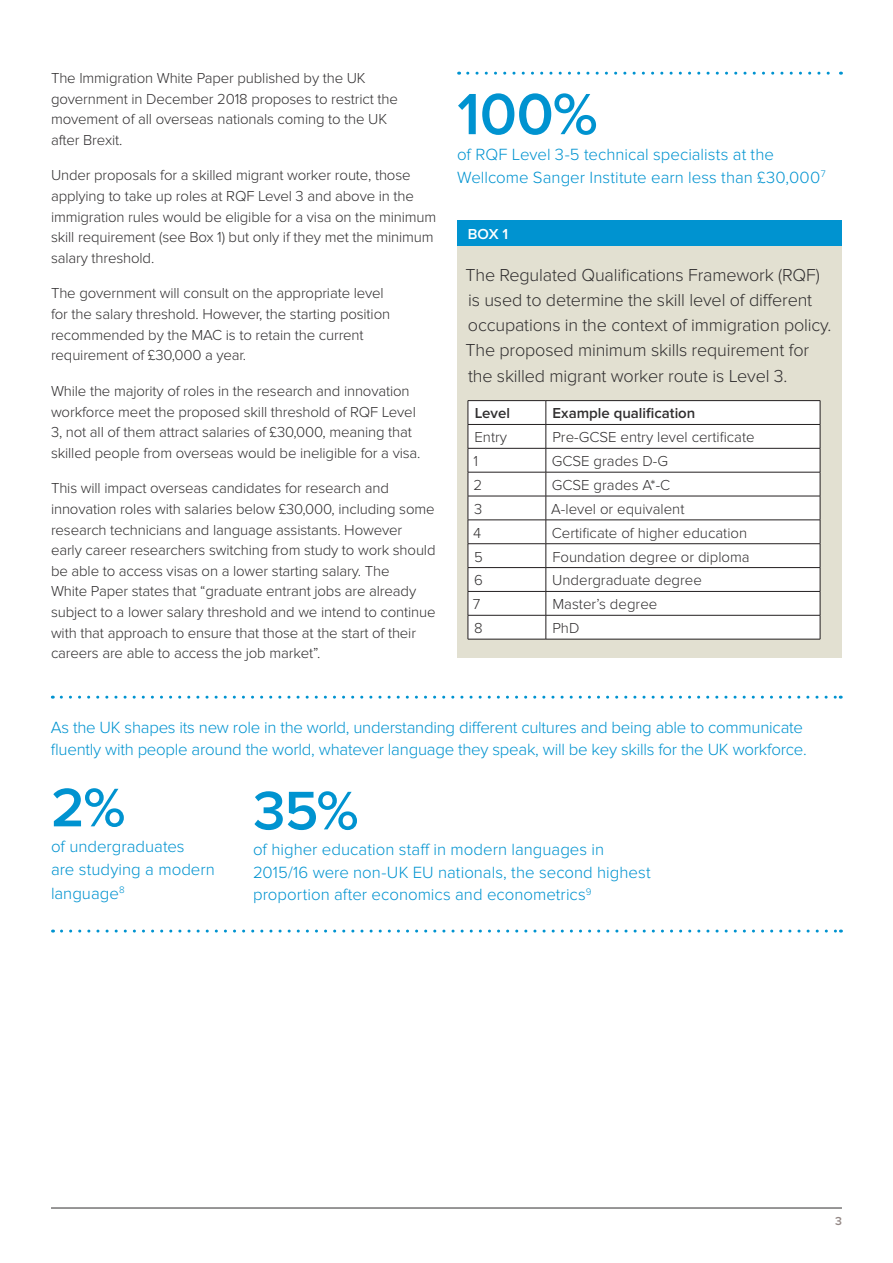
<style>
.page{position:relative;width:893px;height:1263px;background:#fff}
.page>*{position:absolute;margin:0;border:0;box-sizing:border-box;transform-origin:0 0}
.t1{font:600 60.3px "Proxima Nova";color:#0093d0}
.t2{font:600 56.25px "Proxima Nova";color:#0093d0}
.Intro_text{font:300 18px/25.2px "Proxima Nova";letter-spacing:-.01em;color:#312f30}
.Stat_4{font:300 16.8px/22.5px "Proxima Nova";color:#0093d0}
.Intro_text-2{font:300 16.8px/22.5px "Proxima Nova";letter-spacing:-.015em;color:#0093d0}
.Body_copy{font:300 15px/20.7px "Proxima Nova";letter-spacing:-.01em;color:#312f30}
.Body_copy_bullets{font:300 15px "Proxima Nova";color:#312f30}
.Body_copy_bullets-2{font:600 15px "Proxima Nova";color:#312f30}
.t3{font:600 15px "Proxima Nova";color:#fff}
.t4{font:600 12px "Proxima Nova";color:#938784}
</style>
<div class="page">
<div style="left:457px;top:245px;width:385px;height:413px;background:#e2e0d1"></div>
<div style="left:469px;top:401px;width:351px;height:238px;background:#fff"></div>
<hr style="left:468px;top:400px;width:78px;height:1px;background:#231f20">
<hr style="left:546px;top:400px;width:274px;height:1px;background:#231f20">
<hr style="left:468px;top:424px;width:78px;height:1px;background:#231f20">
<hr style="left:546px;top:424px;width:274px;height:1px;background:#231f20">
<hr style="left:468px;top:448px;width:78px;height:1px;background:#231f20">
<hr style="left:546px;top:448px;width:274px;height:1px;background:#231f20">
<hr style="left:468px;top:472px;width:78px;height:1px;background:#231f20">
<hr style="left:546px;top:472px;width:274px;height:1px;background:#231f20">
<hr style="left:468px;top:496px;width:78px;height:1px;background:#231f20">
<hr style="left:546px;top:496px;width:274px;height:1px;background:#231f20">
<hr style="left:468px;top:520px;width:78px;height:1px;background:#231f20">
<hr style="left:546px;top:520px;width:274px;height:1px;background:#231f20">
<hr style="left:468px;top:543px;width:78px;height:1px;background:#231f20">
<hr style="left:546px;top:543px;width:274px;height:1px;background:#231f20">
<hr style="left:468px;top:567px;width:78px;height:1px;background:#231f20">
<hr style="left:546px;top:567px;width:274px;height:1px;background:#231f20">
<hr style="left:468px;top:591px;width:78px;height:1px;background:#231f20">
<hr style="left:546px;top:591px;width:274px;height:1px;background:#231f20">
<hr style="left:468px;top:615px;width:78px;height:1px;background:#231f20">
<svg style="left:468px;top:401px;width:1px;height:238px"></svg>
<hr style="left:546px;top:615px;width:274px;height:1px;background:#231f20">
<svg style="left:546px;top:401px;width:1px;height:238px"></svg>
<svg style="left:820px;top:401px;width:1px;height:238px"></svg>
<hr style="left:468px;top:639px;width:78px;height:1px;background:#231f20">
<hr style="left:546px;top:639px;width:274px;height:1px;background:#231f20">
<hr style="left:51px;top:1208px;width:791px;height:1px;background:#312f30">
<div style="left:457px;top:220px;width:385px;height:25px;background:#0093d0"></div>
<svg style="left:61px;top:696px;width:780px;height:3px"></svg>
<svg style="left:468px;top:72px;width:373px;height:3px"></svg>
<svg style="left:61px;top:929px;width:780px;height:3px"></svg>
<p class="Body_copy" style="left:51px;top:68px;width:348px">The Immigration White Paper published by the UK government in December 2018 proposes to restrict the movement of all overseas nationals coming to the UK after Brexit.</p>
<p class="Body_copy" style="left:51px;top:165px;width:387px">Under proposals for a skilled migrant worker route, those applying to take up roles at RQF Level 3 and above in the immigration rules would be eligible for a visa on the minimum skill requirement (see Box 1) but only if they met the minimum salary threshold.</p>
<p class="Body_copy" style="left:51px;top:283px;width:341px">The government will consult on the appropriate level for the salary threshold. However, the starting position recommended by the MAC is to retain the current requirement of £30,000 a year.</p>
<p class="Body_copy" style="left:51px;top:381px;width:371px">While the majority of roles in the research and innovation workforce meet the proposed skill threshold of RQF Level 3, not all of them attract salaries of £30,000, meaning that skilled people from overseas would be ineligible for a visa.</p>
<p class="Body_copy" style="left:51px;top:478px;width:386px">This will impact overseas candidates for research and innovation roles with salaries below £30,000, including some research technicians and language assistants. However early career researchers switching from study to work should be able to access visas on a lower starting salary. The<br>White Paper states that “graduate entrant jobs are already subject to a lower salary threshold and we intend to continue with that approach to ensure that those at the start of their careers are able to access the job market”.</p>
<p class="t1" style="left:457px;top:79px;width:142px">100%</p>
<p class="Stat_4" style="left:457px;top:144px;width:370px">of RQF Level 3-5 technical specialists at the<br>Wellcome Sanger Institute earn less than £30,000<sup>7</sup></p>
<p class="t3" style="left:468px;top:225px;width:42px">BOX 1</p>
<p class="Intro_text" style="left:466px;top:262px;width:367px">The Regulated Qualifications Framework (RQF) is used to determine the skill level of different occupations in the context of immigration policy.<br>The proposed minimum skills requirement for the skilled migrant worker route is Level 3.</p>
<p class="Body_copy_bullets-2" style="left:475px;top:405px;width:37px">Level</p>
<p class="Body_copy_bullets-2" style="left:553px;top:405px;width:144px">Example qualification</p>
<p class="Body_copy_bullets" style="left:474px;top:429px;width:34px">Entry</p>
<p class="Body_copy_bullets" style="left:552px;top:429px;width:204px">Pre-GCSE entry level certificate</p>
<p class="Body_copy_bullets" style="left:474px;top:453px;width:6px">1</p>
<p class="Body_copy_bullets" style="left:552px;top:453px;width:118px">GCSE grades D-G</p>
<p class="Body_copy_bullets" style="left:473px;top:476px;width:10px">2</p>
<p class="Body_copy_bullets" style="left:552px;top:476px;width:120px">GCSE grades A*-C</p>
<p class="Body_copy_bullets" style="left:474px;top:500px;width:10px">3</p>
<p class="Body_copy_bullets" style="left:551px;top:500px;width:135px">A-level or equivalent</p>
<p class="Body_copy_bullets" style="left:473px;top:524px;width:10px">4</p>
<p class="Body_copy_bullets" style="left:552px;top:524px;width:197px">Certificate of higher education</p>
<p class="Body_copy_bullets" style="left:474px;top:548px;width:10px">5</p>
<p class="Body_copy_bullets" style="left:552px;top:548px;width:199px">Foundation degree or diploma</p>
<p class="Body_copy_bullets" style="left:474px;top:572px;width:10px">6</p>
<p class="Body_copy_bullets" style="left:552px;top:572px;width:151px">Undergraduate degree</p>
<p class="Body_copy_bullets" style="left:473px;top:596px;width:9px">7</p>
<p class="Body_copy_bullets" style="left:552px;top:596px;width:106px">Master’s degree</p>
<p class="Body_copy_bullets" style="left:474px;top:619px;width:10px">8</p>
<p class="Body_copy_bullets" style="left:552px;top:619px;width:29px">PhD</p>
<p class="Intro_text-2" style="left:51px;top:716px;width:757px">As the UK shapes its new role in the world, understanding different cultures and being able to communicate fluently with people around the world, whatever language they speak, will be key skills for the UK workforce.</p>
<p class="t2" style="left:51px;top:775px;width:76px">2%</p>
<p class="Stat_4" style="left:51px;top:836px;width:165px">of undergraduates<br>are studying a modern</p>
<p class="Stat_4" style="left:51px;top:882px;width:75px">language<sup>8</sup></p>
<p class="t2" style="left:253px;top:778px;width:107px">35%</p>
<p class="Stat_4" style="left:253px;top:839px;width:399px">of higher education staff in modern languages in<br>2015/16 were non-UK EU nationals, the second highest proportion after economics and econometrics<sup>9</sup></p>
<p class="t4" style="left:835px;top:1214px;width:8px">3</p>
</div>
